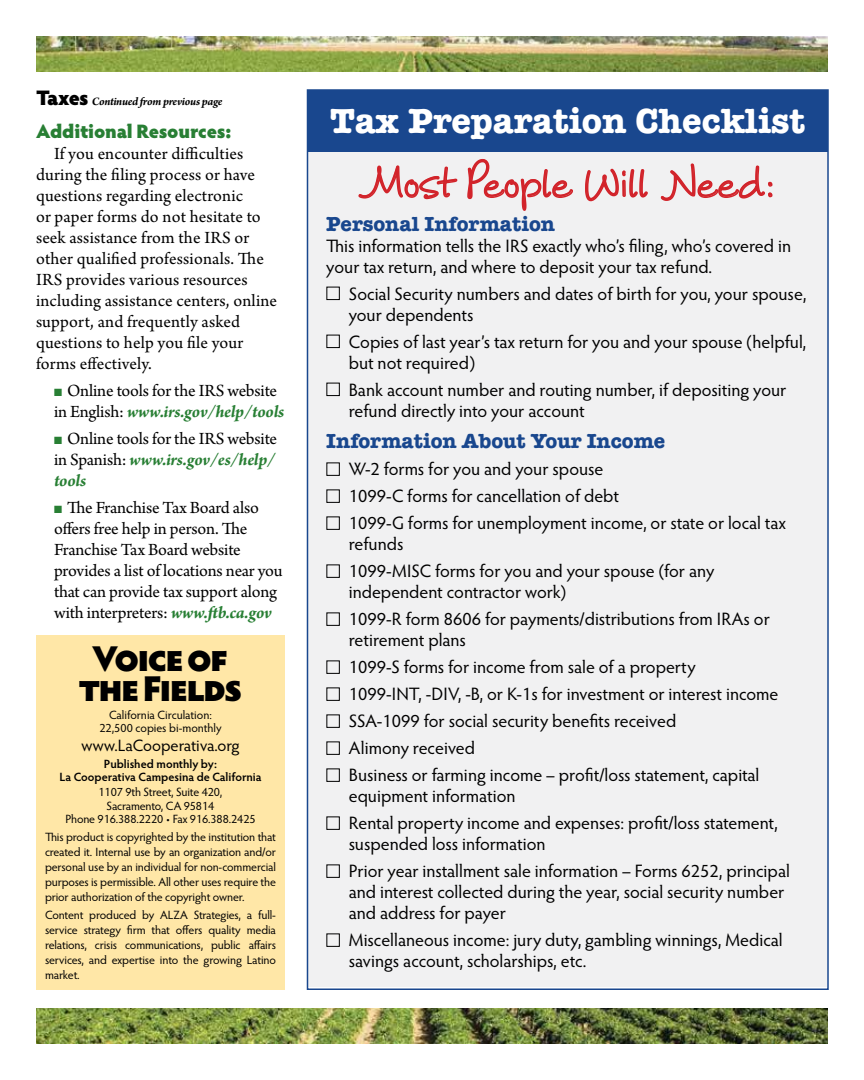
<style>
.page{position:relative;width:864px;height:1080px;background:#fff}
.page>*{position:absolute;margin:0;border:0;box-sizing:border-box;transform-origin:0 0}
.t1{font:45px "Corky";color:#d2232a}
.t2{font:700 36px "American Typewriter";color:#fff}
.t3{font:900 36px/30px "Hypatia Sans Pro";letter-spacing:-.06em;color:#000;text-align:center}
.t4{font:700 21px "American Typewriter";color:#19478e}
.t5{font:900 19.5px "Hypatia Sans Pro";letter-spacing:-.025em;color:#287f34}
.t6{font:18px/27px "Hypatia Sans Pro";color:#000}
.t7{font:18px/21px "Arno Pro";letter-spacing:.005em;color:#000}
.t8{font:16.5px "Hypatia Sans Pro";color:#000}
.t9{font:12px/15px "Hypatia Sans Pro";letter-spacing:-.01em;color:#000;text-align:center}
.t10{font:600 12px/13.5px "Hypatia Sans Pro";color:#000;text-align:center}
.t11{font:italic 700 12px "Arno Pro";letter-spacing:-.025em;color:#000}
.s1{font-family:"Hypatia Sans Pro";font-weight:900;font-style:normal;font-size:21px}
.s2{color:#287f34}
.s3{font-weight:700;font-style:italic;color:#287f34}
</style>
<div class="page">
<div style="left:306px;top:149px;width:522px;height:839px;background:#f1f1f2;border:1px solid #fff"></div>
<div style="left:308px;top:90px;width:520px;height:62px;background:#19478e"></div>
<img style="left:36px;top:1008px;width:792px;height:36px">
<img style="left:36px;top:36px;width:792px;height:36px">
<div style="left:36px;top:635px;width:249px;height:355px;background:#ffe7a7"></div>
<svg style="left:358px;top:165px;width:100px;height:35px"></svg>
<svg style="left:467px;top:159px;width:106px;height:52px"></svg>
<svg style="left:585px;top:168px;width:63px;height:34px"></svg>
<svg style="left:660px;top:163px;width:113px;height:38px"></svg>
<div style="left:326px;top:287px;width:14px;height:13px;border:1px solid #000"></div>
<div style="left:326px;top:335px;width:14px;height:13px;border:1px solid #000"></div>
<div style="left:326px;top:383px;width:14px;height:13px;border:1px solid #000"></div>
<div style="left:326px;top:463px;width:14px;height:13px;border:1px solid #000"></div>
<div style="left:326px;top:490px;width:14px;height:13px;border:1px solid #000"></div>
<div style="left:326px;top:517px;width:14px;height:13px;border:1px solid #000"></div>
<div style="left:326px;top:565px;width:14px;height:13px;border:1px solid #000"></div>
<div style="left:326px;top:613px;width:14px;height:13px;border:1px solid #000"></div>
<div style="left:326px;top:661px;width:14px;height:13px;border:1px solid #000"></div>
<div style="left:326px;top:688px;width:14px;height:13px;border:1px solid #000"></div>
<div style="left:326px;top:715px;width:14px;height:13px;border:1px solid #000"></div>
<div style="left:326px;top:742px;width:14px;height:13px;border:1px solid #000"></div>
<div style="left:326px;top:769px;width:14px;height:13px;border:1px solid #000"></div>
<div style="left:326px;top:817px;width:14px;height:13px;border:1px solid #000"></div>
<div style="left:326px;top:865px;width:14px;height:13px;border:1px solid #000"></div>
<div style="left:326px;top:934px;width:14px;height:13px;border:1px solid #000"></div>
<p class="t11" style="left:36px;top:95px;width:188px"><span class="s1">Taxes</span> Continued from previous page</p>
<p class="t5" style="left:36px;top:116px;width:197px">Additional Resources:</p>
<p class="t7" style="left:36px;top:144px;width:243px;text-indent:18px">If you encounter difficulties during the filing process or have questions regarding electronic<br>or paper forms do not hesitate to seek assistance from the IRS or other qualified professionals. The<br>IRS provides various resources including assistance centers, online support, and frequently asked questions to help you file your forms effectively.</p>
<p class="t7" style="left:54px;top:381px;width:232px"><span class="s2">■</span> Online tools for the IRS website in English: <span class="s3">www.irs.gov/help/tools</span></p>
<p class="t7" style="left:54px;top:429px;width:225px;text-align:justify"><span class="s2">■</span> Online tools for the IRS website in Spanish: <span class="s3">www.irs.gov/es/help/ tools</span></p>
<p class="t7" style="left:54px;top:498px;width:230px"><span class="s2">■</span> The Franchise Tax Board also offers free help in person. The<br>Franchise Tax Board website provides a list of locations near you that can provide tax support along with interpreters: <span class="s3">www.ftb.ca.gov</span></p>
<h2 class="t3" style="left:78px;top:642px;width:166px">Voice of the Fields</h2>
<p class="t9" style="left:99px;top:708px;width:124px;line-height:13.5px">California Circulation:<br>22,500 copies bi-monthly</p>
<p class="t8" style="left:81px;top:734px;width:160px">www.LaCooperativa.org</p>
<p class="t10" style="left:59px;top:756px;width:204px">Published monthly by:<br>La Cooperativa Campesina de California</p>
<p class="t9" style="left:65px;top:785px;width:192px;line-height:13.5px">1107 9th Street, Suite 420,<br>Sacramento, CA 95814<br>Phone 916.388.2220 • Fax 916.388.2425</p>
<p class="t9" style="left:45px;top:829px;width:233px;text-align:justify">This product is copyrighted by the institution that created it. Internal use by an organization and/or personal use by an individual for non-commercial purposes is permissible. All other uses require the prior authorization of the copyright owner.</p>
<p class="t9" style="left:45px;top:907px;width:233px;text-align:justify">Content produced by ALZA Strategies, a full&shy;service strategy firm that offers quality media relations, crisis communications, public affairs services, and expertise into the growing Latino market.</p>
<h2 class="t2" style="left:330px;top:90px;width:477px">Tax Preparation Checklist</h2>
<h1 class="t1" style="left:359px;top:153px;width:419px">Most People Will Need:</h1>
<p class="t4" style="left:326px;top:205px;width:230px">Personal Information</p>
<p class="t6" style="left:326px;top:234px;width:466px;line-height:21px">This information tells the IRS exactly who’s filing, who’s covered in your tax return, and where to deposit your tax refund.</p>
<p class="t6" style="left:349px;top:282px;width:459px;line-height:21px">Social Security numbers and dates of birth for you, your spouse, your dependents</p>
<p class="t6" style="left:349px;top:330px;width:459px;line-height:21px">Copies of last year’s tax return for you and your spouse (helpful, but not required)</p>
<p class="t6" style="left:349px;top:378px;width:439px;line-height:21.6px">Bank account number and routing number, if depositing your refund directly into your account</p>
<p class="t4" style="left:326px;top:423px;width:341px">Information About Your Income</p>
<p class="t6" style="left:349px;top:455px;width:438px">W-2 forms for you and your spouse<br>1099-C forms for cancellation of debt<br>1099-G forms for unemployment income, or state or local tax</p>
<p class="t6" style="left:349px;top:530px;width:367px">refunds<br>1099-MISC forms for you and your spouse (for any</p>
<p class="t6" style="left:349px;top:578px;width:423px">independent contractor work)<br>1099-R form 8606 for payments/distributions from IRAs or</p>
<p class="t6" style="left:349px;top:626px;width:431px">retirement plans<br>1099-S forms for income from sale of a property<br>1099-INT, -DIV, -B, or K-1s for investment or interest income SSA-1099 for social security benefits received<br>Alimony received<br>Business or farming income – profit/loss statement, capital</p>
<p class="t6" style="left:349px;top:782px;width:431px">equipment information<br>Rental property income and expenses: profit/loss statement,</p>
<p class="t6" style="left:349px;top:830px;width:443px">suspended loss information<br>Prior year installment sale information – Forms 6252, principal</p>
<p class="t6" style="left:349px;top:881px;width:437px;line-height:21px">and interest collected during the year, social security number and address for payer</p>
<p class="t6" style="left:349px;top:929px;width:436px;line-height:21px">Miscellaneous income: jury duty, gambling winnings, Medical savings account, scholarships, etc.</p>
</div>
